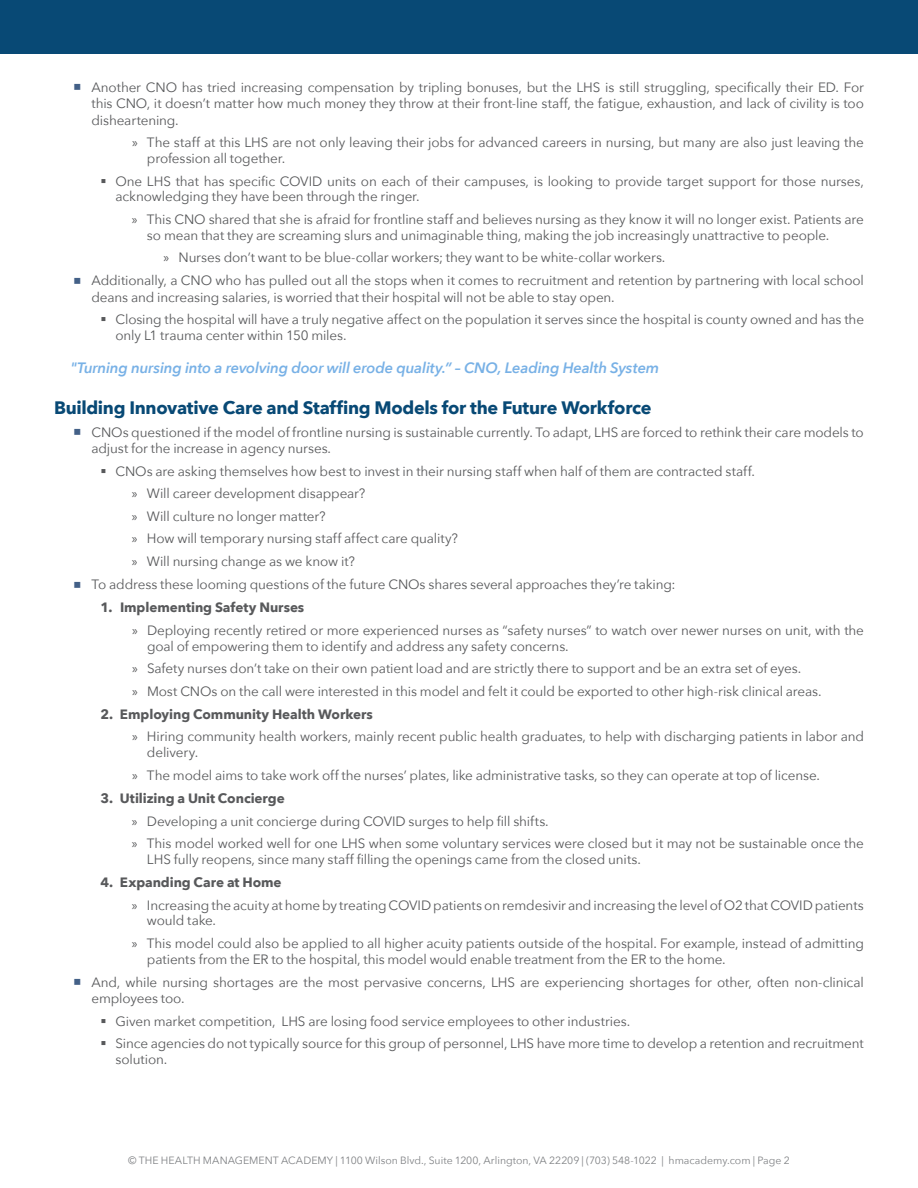
<style>
.page{position:relative;width:918px;height:1188px;background:#fff}
.page>*{position:absolute;margin:0;border:0;box-sizing:border-box;transform-origin:0 0}
.t1{font:700 18px "Avenir Next";letter-spacing:-.015em;color:#084975}
.t2{font:italic 600 15px "Avenir Next";letter-spacing:-.01em;color:#78b1e6}
.t3{font:13.5px/22.5px "Avenir Next";letter-spacing:-.01em;color:#58595b}
.t4{font:10.5px "Avenir Next";color:#808285}
.s1{font-family:"Myriad Pro"}
.s2{font-weight:700}
</style>
<div class="page">
<div style="left:0;top:0;width:918px;height:54px;background:#084975"></div>
<p class="t3" style="left:92px;top:78px;width:774px;line-height:16.5px;text-align:justify">Another CNO has tried increasing compensation by tripling bonuses, but the LHS is still struggling, specifically their ED. For this CNO, it doesn’t matter how much money they throw at their front-line staff, the fatigue, exhaustion, and lack of civility is too disheartening.</p>
<p class="t3" style="left:147px;top:134px;width:719px;line-height:15.8px;text-indent:-15px"><span class="s1">»</span> The staff at this LHS are not only leaving their jobs for advanced careers in nursing, but many are also just leaving the profession all together.</p>
<p class="t3" style="left:115px;top:173px;width:750px;line-height:15.8px">One LHS that has specific COVID units on each of their campuses, is looking to provide target support for those nurses, acknowledging they have been through the ringer.</p>
<p class="t3" style="left:147px;top:211px;width:718px;line-height:15.8px;text-indent:-15px"><span class="s1">»</span> This CNO shared that she is afraid for frontline staff and believes nursing as they know it will no longer exist. Patients are so mean that they are screaming slurs and unimaginable thing, making the job increasingly unattractive to people.</p>
<p class="t3" style="left:92px;top:245px;width:774px;line-height:23.2px;text-indent:72px"><span class="s1">»</span> Nurses don’t want to be blue-collar workers; they want to be white-collar workers.<br>Additionally, a CNO who has pulled out all the stops when it comes to recruitment and retention by partnering with local school</p>
<p class="t3" style="left:115px;top:285px;width:750px;text-indent:-24px">deans and increasing salaries, is worried that their hospital will not be able to stay open.<br>Closing the hospital will have a truly negative affect on the population it serves since the hospital is county owned and has the</p>
<p class="t3" style="left:115px;top:324px;width:233px">only L1 trauma center within 150 miles.</p>
<p class="t2" style="left:70px;top:355px;width:590px">"Turning nursing into a revolving door will erode quality.” – CNO, Leading Health System</p>
<h1 class="t1" style="left:54px;top:392px;width:599px">Building Innovative Care and Staffing Models for the Future Workforce</h1>
<p class="t3" style="left:92px;top:423px;width:774px;line-height:16.5px">CNOs questioned if the model of frontline nursing is sustainable currently. To adapt, LHS are forced to rethink their care models to adjust for the increase in agency nurses.</p>
<p class="t3" style="left:115px;top:459px;width:641px">CNOs are asking themselves how best to invest in their nursing staff when half of them are contracted staff.</p>
<p class="t3" style="left:132px;top:482px;width:235px"><span class="s1">»</span> Will career development disappear?</p>
<p class="t3" style="left:132px;top:504px;width:195px"><span class="s1">»</span> Will culture no longer matter?</p>
<p class="t3" style="left:132px;top:527px;width:328px"><span class="s1">»</span> How will temporary nursing staff affect care quality?</p>
<p class="t3" style="left:132px;top:549px;width:225px"><span class="s1">»</span> Will nursing change as we know it?</p>
<p class="t3" style="left:92px;top:573px;width:586px">To address these looming questions of the future CNOs shares several approaches they’re taking:</p>
<p class="t3" style="left:132px;top:596px;width:734px;text-indent:-32px"><span class="s2">1. Implementing Safety Nurses<br></span><span class="s1">»</span> Deploying recently retired or more experienced nurses as “safety nurses” to watch over newer nurses on unit, with the</p>
<p class="t3" style="left:132px;top:634px;width:691px;text-indent:15px">goal of empowering them to identify and address any safety concerns.<br><span class="s1">»</span> Safety nurses don’t take on their own patient load and are strictly there to support and be an extra set of eyes.<br><span class="s1">»</span> Most CNOs on the call were interested in this model and felt it could be exported to other high-risk clinical areas.</p>
<p class="t3" style="left:132px;top:702px;width:734px;text-indent:-31px"><span class="s2">2. Employing Community Health Workers<br></span><span class="s1">»</span> Hiring community health workers, mainly recent public health graduates, to help with discharging patients in labor and</p>
<p class="t3" style="left:132px;top:741px;width:689px;text-indent:15px">delivery.<br><span class="s1">»</span> The model aims to take work off the nurses’ plates, like administrative tasks, so they can operate at top of license.</p>
<p class="t3" style="left:132px;top:786px;width:733px;text-indent:-31px"><span class="s2">3. Utilizing a Unit Concierge<br></span><span class="s1">»</span> Developing a unit concierge during COVID surges to help fill shifts.<br><span class="s1">»</span> This model worked well for one LHS when some voluntary services were closed but it may not be sustainable once the</p>
<p class="t3" style="left:147px;top:847px;width:496px">LHS fully reopens, since many staff filling the openings came from the closed units.</p>
<p class="t3" style="left:132px;top:870px;width:733px;text-indent:-31px"><span class="s2">4. Expanding Care at Home<br></span><span class="s1">»</span> Increasing the acuity at home by treating COVID patients on remdesivir and increasing the level of O2 that COVID patients</p>
<p class="t3" style="left:132px;top:909px;width:734px;text-indent:15px">would take.<br><span class="s1">»</span> This model could also be applied to all higher acuity patients outside of the hospital. For example, instead of admitting</p>
<p class="t3" style="left:92px;top:947px;width:774px;line-height:23.2px;text-indent:55px">patients from the ER to the hospital, this model would enable treatment from the ER to the home.<br>And, while nursing shortages are the most pervasive concerns, LHS are experiencing shortages for other, often non-clinical</p>
<p class="t3" style="left:115px;top:987px;width:750px;text-indent:-24px">employees too.<br>Given market competition, LHS are losing food service employees to other industries.<br>Since agencies do not typically source for this group of personnel, LHS have more time to develop a retention and recruitment</p>
<p class="t3" style="left:115px;top:1047px;width:53px">solution.</p>
<p class="t4" style="left:128px;top:1152px;width:663px">© THE HEALTH MANAGEMENT ACADEMY | 1100 Wilson Blvd., Suite 1200, Arlington, VA 22209 | (703) 548-1022 | hmacademy.com | Page 2</p>
</div>
